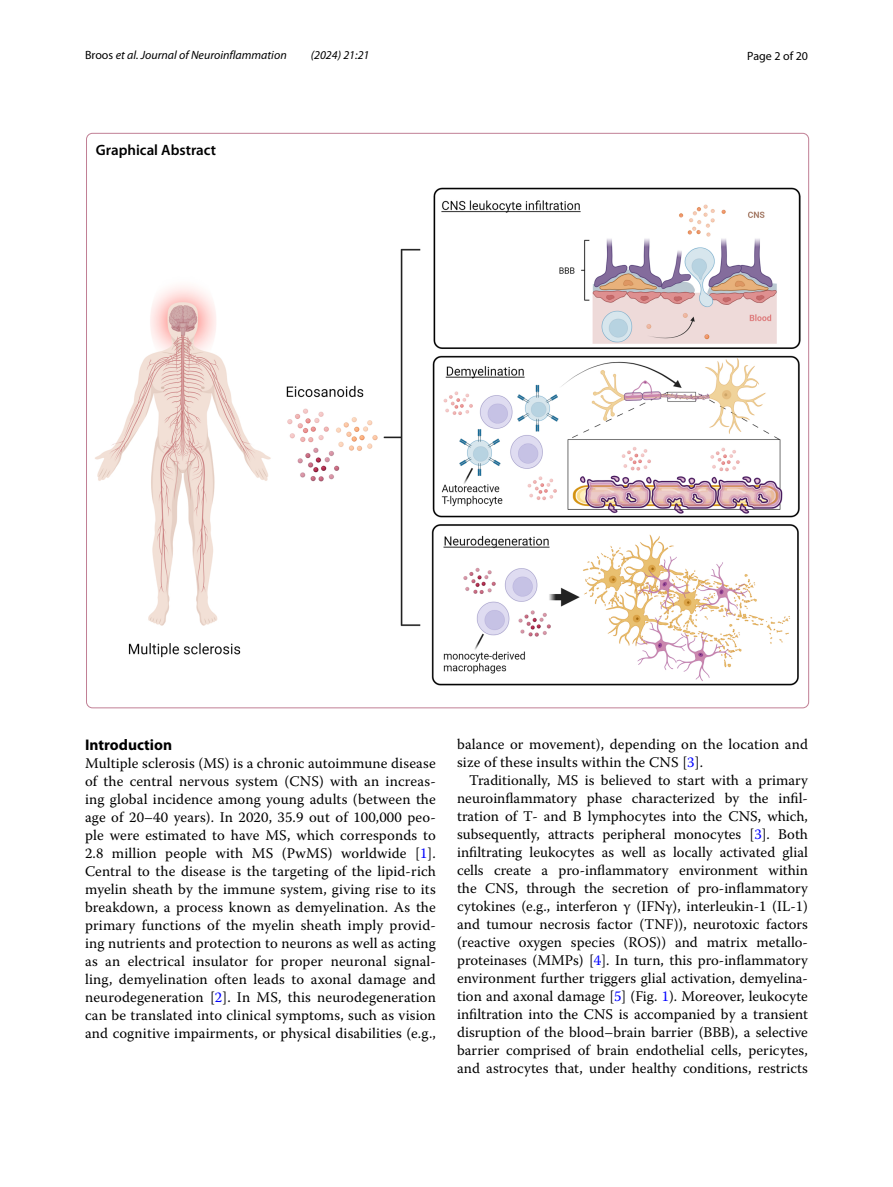
<style>
.page{position:relative;width:893px;height:1187px;background:#fff}
.page>*{position:absolute;margin:0;border:0;box-sizing:border-box;transform-origin:0 0}
.t1{font:700 15.45px "Myriad Pro";color:#000}
.t2{font:600 15px "Myriad Pro";color:#000}
.t3{font:14.7px/18px "Warnock Pro";letter-spacing:.01em;color:#000;text-align:justify}
.t4{font:italic 12px "Myriad Pro";color:#000}
.t5{font:12px "Myriad Pro";color:#000}
.s1{font-style:normal}
.s2{color:#00f}
</style>
<div class="page">
<img style="left:95px;top:188px;width:705px;height:498px">
<p class="t4" style="left:85px;top:48px;width:203px"><span class="s1">Broos</span> et al. Journal of Neuroinflammation</p>
<p class="t4" style="left:311px;top:48px;width:60px">(2024) 21:21</p>
<p class="t5" style="left:747px;top:48px;width:62px">Page 2 of 20</p>
<p class="t2" style="left:96px;top:141px;width:122px">Graphical Abstract</p>
<p class="t1" style="left:85px;top:734px;width:89px">Introduction</p>
<p class="t3" style="left:85px;top:753px;width:352px">Multiple sclerosis (MS) is a chronic autoimmune disease of the central nervous system (CNS) with an increas&shy;ing global incidence among young adults (between the age of 20–40 years). In 2020, 35.9 out of 100,000 peo&shy;ple were estimated to have MS, which corresponds to 2.8 million people with MS (PwMS) worldwide [<span class="s2">1</span>].<br>Central to the disease is the targeting of the lipid-rich myelin sheath by the immune system, giving rise to its breakdown, a process known as demyelination. As the primary functions of the myelin sheath imply provid&shy;ing nutrients and protection to neurons as well as acting as an electrical insulator for proper neuronal signal&shy;ling, demyelination often leads to axonal damage and neurodegeneration [<span class="s2">2</span>]. In MS, this neurodegeneration can be translated into clinical symptoms, such as vision and cognitive impairments, or physical disabilities (e.g.,</p>
<p class="t3" style="left:457px;top:735px;width:352px">balance or movement), depending on the location and size of these insults within the CNS [<span class="s2">3</span>].</p>
<p class="t3" style="left:457px;top:771px;width:352px;text-indent:12px">Traditionally, MS is believed to start with a primary neuroinflammatory phase characterized by the infil&shy;tration of T- and B lymphocytes into the CNS, which, subsequently, attracts peripheral monocytes [<span class="s2">3</span>]. Both infiltrating leukocytes as well as locally activated glial cells create a pro-inflammatory environment within the CNS, through the secretion of pro-inflammatory cytokines (e.g., interferon γ (IFNγ), interleukin-1 (IL-1) and tumour necrosis factor (TNF)), neurotoxic factors (reactive oxygen species (ROS)) and matrix metallo&shy;proteinases (MMPs) [<span class="s2">4</span>]. In turn, this pro-inflammatory environment further triggers glial activation, demyelina&shy;tion and axonal damage [<span class="s2">5</span>] (Fig. <span class="s2">1</span>). Moreover, leukocyte infiltration into the CNS is accompanied by a transient disruption of the blood–brain barrier (BBB), a selective barrier comprised of brain endothelial cells, pericytes, and astrocytes that, under healthy conditions, restricts</p>
</div>
